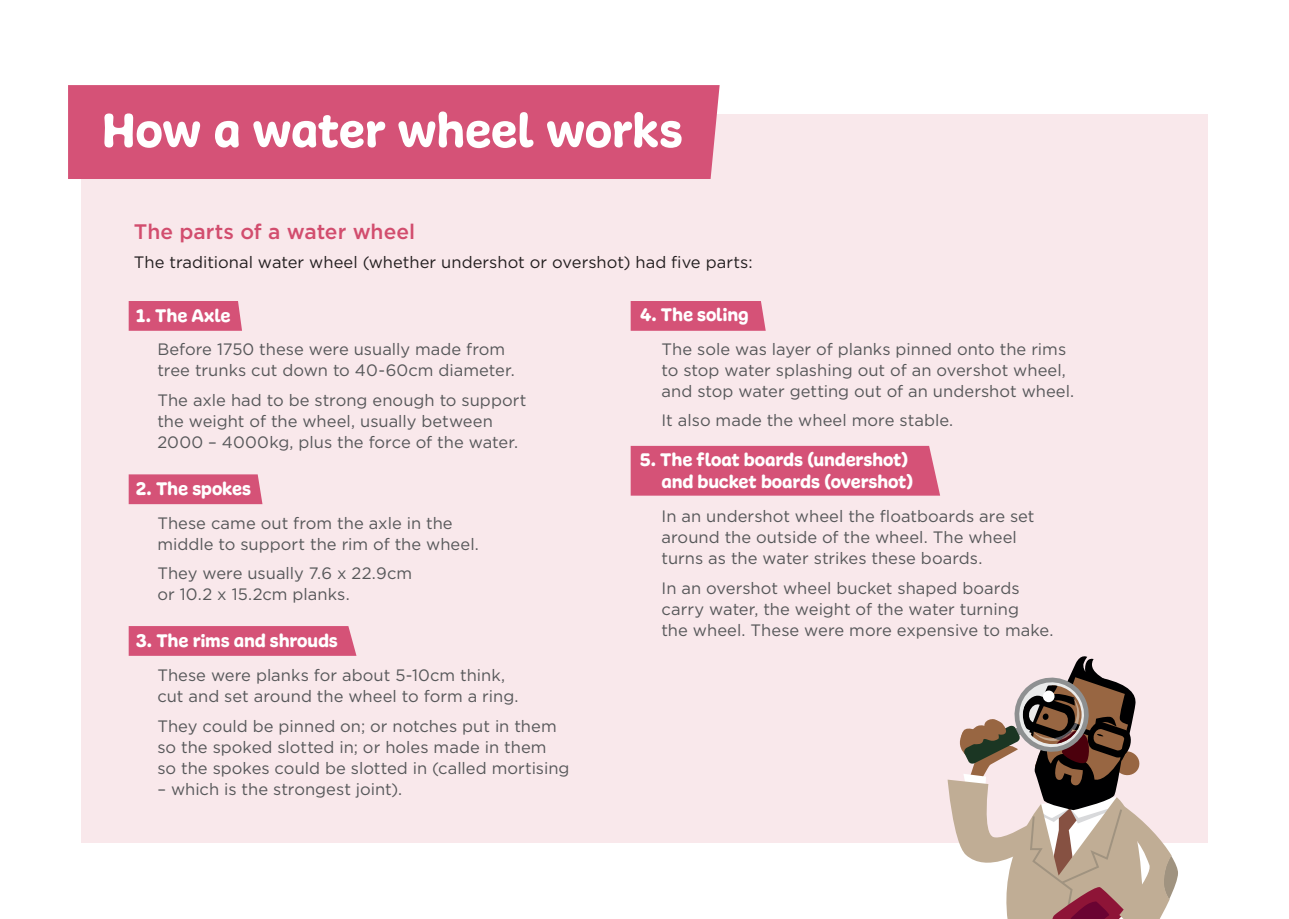
<style>
.page{position:relative;width:1289px;height:919px;background:#fff}
.page>*{position:absolute;margin:0;border:0;box-sizing:border-box;transform-origin:0 0}
.t1{font:51px "Freude";letter-spacing:.005em;color:#fff}
.t2{font:500 21px "Gotham";color:#d24d6e}
.t3{font:19.5px/22.5px "Freude";letter-spacing:-.005em;color:#fff;text-align:right}
.t4{font:16.5px/21px "Gotham";color:#57585a}
.t5{font:16.5px "Gotham";letter-spacing:.005em;color:#231f20}
</style>
<div class="page">
<div style="left:81px;top:114px;width:1127px;height:728px;background:#f9e8eb"></div>
<div style="left:68px;top:85px;width:651px;height:94px;background:#d55277"></div>
<div style="left:129px;top:301px;width:113px;height:30px;background:#d55277"></div>
<div style="left:630px;top:301px;width:135px;height:30px;background:#d55277"></div>
<div style="left:630px;top:446px;width:310px;height:49px;background:#d55277"></div>
<div style="left:129px;top:474px;width:133px;height:30px;background:#d55277"></div>
<div style="left:129px;top:626px;width:227px;height:29px;background:#d55277"></div>
<svg style="left:947px;top:656px;width:230px;height:262px"></svg>
<div style="left:1042px;top:690px;width:12px;height:12px;background:#fff;border-radius:50%"></div>
<h1 class="t1" style="left:102px;top:99px;width:581px">How a water wheel works</h1>
<p class="t2" style="left:134px;top:219px;width:283px">The parts of a water wheel</p>
<p class="t5" style="left:134px;top:253px;width:620px">The traditional water wheel (whether undershot or overshot) had five parts:</p>
<p class="t3" style="left:640px;top:303px;width:110px">4. The soling</p>
<p class="t4" style="left:661px;top:338px;width:414px">The sole was layer of planks pinned onto the rims to stop water splashing out of an overshot wheel, and stop water getting out of an undershot wheel.</p>
<p class="t4" style="left:661px;top:409px;width:293px">It also made the wheel more stable.</p>
<p class="t3" style="left:640px;top:448px;width:274px">5. The float boards (undershot) and bucket boards (overshot)</p>
<p class="t4" style="left:661px;top:505px;width:374px">In an undershot wheel the floatboards are set around the outside of the wheel. The wheel turns as the water strikes these boards.</p>
<p class="t4" style="left:661px;top:577px;width:393px">In an overshot wheel bucket shaped boards carry water, the weight of the water turning<br>the wheel. These were more expensive to make.</p>
<p class="t3" style="left:136px;top:304px;width:96px">1. The Axle</p>
<p class="t4" style="left:157px;top:339px;width:359px">Before 1750 these were usually made from tree trunks cut down to 40-60cm diameter.</p>
<p class="t4" style="left:157px;top:389px;width:370px">The axle had to be strong enough to support the weight of the wheel, usually between<br>2000 – 4000kg, plus the force of the water.</p>
<p class="t3" style="left:136px;top:477px;width:116px">2. The spokes</p>
<p class="t4" style="left:157px;top:512px;width:323px">These came out from the axle in the middle to support the rim of the wheel.</p>
<p class="t4" style="left:157px;top:562px;width:256px">They were usually 7.6 x 22.9cm or 10.2 x 15.2cm planks.</p>
<p class="t3" style="left:136px;top:629px;width:203px">3. The rims and shrouds</p>
<p class="t4" style="left:157px;top:664px;width:363px">These were planks for about 5-10cm think, cut and set around the wheel to form a ring.</p>
<p class="t4" style="left:157px;top:715px;width:413px">They could be pinned on; or notches put in them so the spoked slotted in; or holes made in them<br>so the spokes could be slotted in (called mortising</p>
<p class="t4" style="left:157px;top:778px;width:246px">– which is the strongest joint).</p>
</div>
